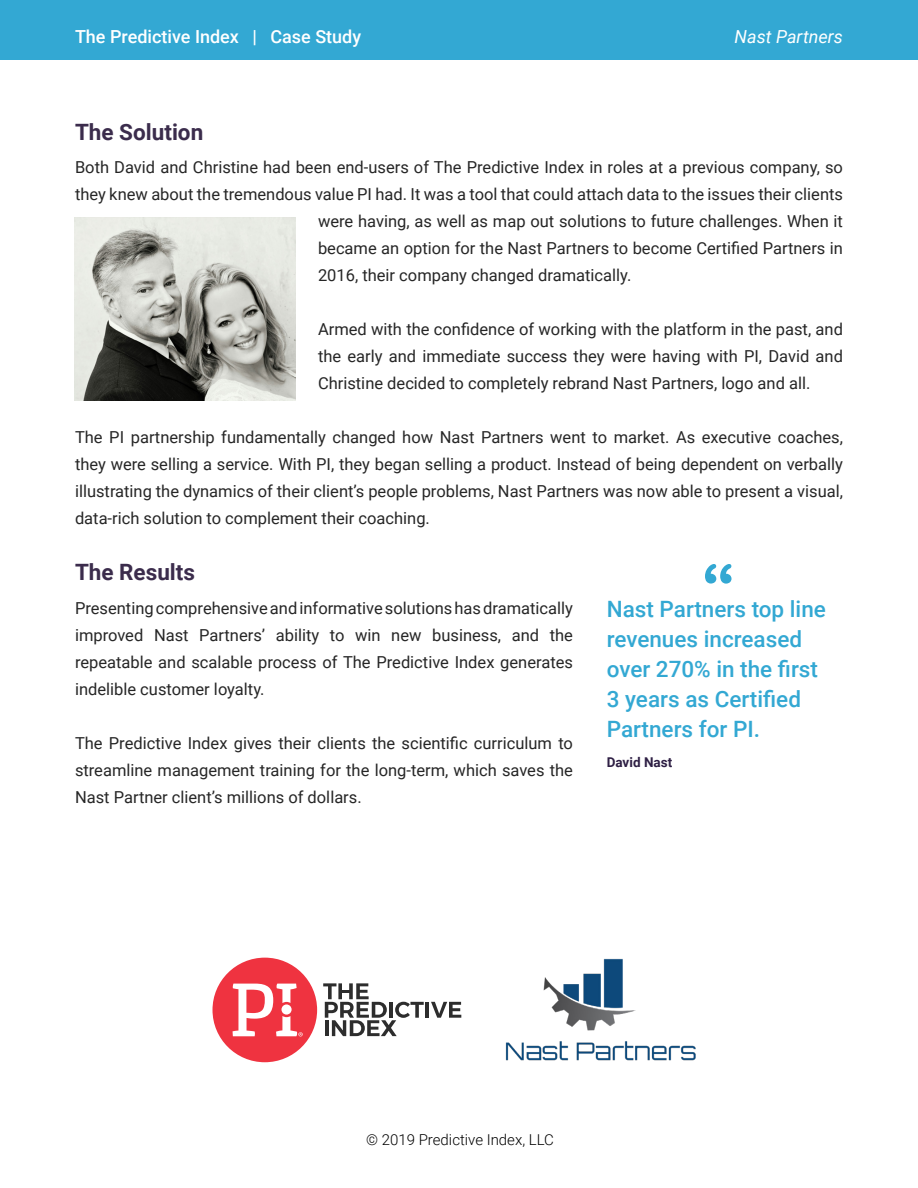
<style>
.page{position:relative;width:918px;height:1188px;background:#fff}
.page>*{position:absolute;margin:0;border:0;box-sizing:border-box;transform-origin:0 0}
.t1{font:500 22.5px/30px "Roboto";color:#33a8d3}
.Subheading{font:700 22.5px "Roboto";color:#3b2c4c}
.t2{font:500 18px "Roboto";color:#fff}
.t3{font:italic 18px "Roboto";color:#fff}
.Body{font:16.5px/27px "Roboto";color:#262626;text-align:justify}
.t4{font:300 15px "Roboto";color:#000}
.Body-2{font:700 13.5px "Roboto";color:#2e1f44}
</style>
<div class="page">
<div style="left:0;top:0;width:918px;height:60px;background:#33a8d3"></div>
<svg style="left:705px;top:564px;width:27px;height:20px"></svg>
<div style="left:213px;top:958px;width:104px;height:104px;background:#ef3340;border-radius:50%"></div>
<hr style="left:426px;top:1002px;width:3px;height:16px;background:#2d2d2d">
<svg style="left:431px;top:1002px;width:30px;height:16px"></svg>
<svg style="left:323px;top:983px;width:101px;height:53px"></svg>
<svg style="left:233px;top:984px;width:70px;height:52px"></svg>
<img style="left:505px;top:958px;width:191px;height:103px">
<img style="left:75px;top:218px;width:221px;height:182px">
<p class="t2" style="left:75px;top:24px;width:288px">The Predictive Index | Case Study</p>
<p class="t3" style="left:735px;top:24px;width:110px">Nast Partners</p>
<p class="Subheading" style="left:75px;top:116px;width:130px">The Solution</p>
<p class="Body" style="left:75px;top:153px;width:770px">Both David and Christine had been end-users of The Predictive Index in roles at a previous company, so</p>
<p class="Body" style="left:75px;top:180px;width:770px">they knew about the tremendous value PI had. It was a tool that could attach data to the issues their clients</p>
<p class="Body" style="left:318px;top:207px;width:527px">were having, as well as map out solutions to future challenges. When it</p>
<p class="Body" style="left:318px;top:234px;width:527px">became an option for the Nast Partners to become Certified Partners in</p>
<p class="Body" style="left:318px;top:261px;width:315px">2016, their company changed dramatically.</p>
<p class="Body" style="left:318px;top:315px;width:527px">Armed with the confidence of working with the platform in the past, and the early and immediate success they were having with PI, David and Christine decided to completely rebrand Nast Partners, logo and all.</p>
<p class="Body" style="left:75px;top:423px;width:770px">The PI partnership fundamentally changed how Nast Partners went to market. As executive coaches, they were selling a service. With PI, they began selling a product. Instead of being dependent on verbally illustrating the dynamics of their client’s people problems, Nast Partners was now able to present a visual, data-rich solution to complement their coaching.</p>
<p class="Subheading" style="left:75px;top:556px;width:122px">The Results</p>
<p class="Body" style="left:75px;top:594px;width:500px">Presenting comprehensive and informative solutions has dramatically improved Nast Partners’ ability to win new business, and the repeatable and scalable process of The Predictive Index generates indelible customer loyalty.</p>
<p class="Body" style="left:75px;top:729px;width:500px">The Predictive Index gives their clients the scientific curriculum to streamline management training for the long-term, which saves the Nast Partner client’s millions of dollars.</p>
<p class="t1" style="left:607px;top:593px;width:221px">Nast Partners top line revenues increased over 270% in the first<br>3 years as Certified<br>Partners for PI.</p>
<p class="Body-2" style="left:607px;top:752px;width:67px">David Nast</p>
<p class="t4" style="left:366px;top:1129px;width:189px">© 2019 Predictive Index, LLC</p>
</div>
